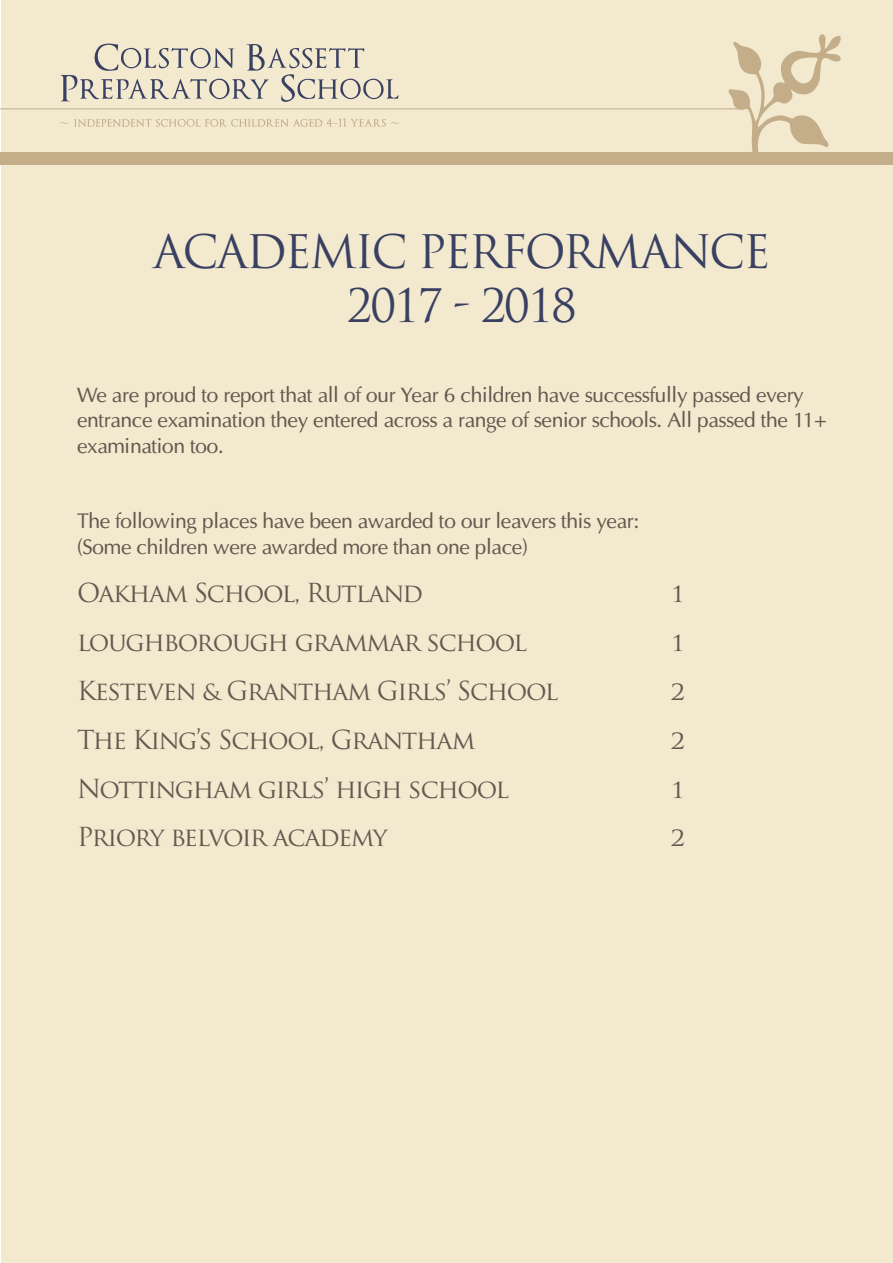
<style>
.page{position:relative;width:893px;height:1263px;background:#fff}
.page>*{position:absolute;margin:0;border:0;box-sizing:border-box;transform-origin:0 0}
.t1{font:45px/54px "Trajan Pro";letter-spacing:-.05em;color:#394062;text-align:center}
.t2{font:25.5px "Trajan Pro";letter-spacing:-.05em;color:#665750}
.t3{font:21px/25.2px "Optima";letter-spacing:-.02em;color:#665750}
</style>
<div class="page">
<div style="left:2px;top:0;width:891px;height:1263px;background:#f2e9ce"></div>
<div style="left:0;top:153px;width:893px;height:12px;background:#c4ae89"></div>
<svg style="left:729px;top:34px;width:112px;height:119px"></svg>
<svg style="left:60px;top:118px;width:338px;height:9px"></svg>
<svg style="left:60px;top:44px;width:338px;height:58px"></svg>
<hr style="left:0;top:108px;width:740px;height:1px;background:#c4ae89">
<h1 class="t1" style="left:153px;top:224px;width:619px">ACADEMIC PERFORMANCE<br>2017 - 2018</h1>
<p class="t3" style="left:77px;top:382px;width:751px">We are proud to report that all of our Year 6 children have successfully passed every entrance examination they entered across a range of senior schools. All passed the 11+ examination too.</p>
<p class="t3" style="left:77px;top:509px;width:564px">The following places have been awarded to our leavers this year: (Some children were awarded more than one place)</p>
<p class="t2" style="left:77px;top:577px;width:348px">Oakham School, Rutland</p>
<p class="t2" style="left:671px;top:577px;width:15px">1</p>
<p class="t2" style="left:77px;top:626px;width:452px">loughborough grammar school</p>
<p class="t2" style="left:671px;top:626px;width:15px">1</p>
<p class="t2" style="left:77px;top:674px;width:483px">Kesteven &amp; Grantham Girls’ School</p>
<p class="t2" style="left:671px;top:674px;width:15px">2</p>
<p class="t2" style="left:77px;top:723px;width:400px">The King’s School, Grantham</p>
<p class="t2" style="left:671px;top:723px;width:15px">2</p>
<p class="t2" style="left:77px;top:772px;width:433px">Nottingham girls’ high school</p>
<p class="t2" style="left:671px;top:772px;width:15px">1</p>
<p class="t2" style="left:77px;top:821px;width:312px">Priory belvoir academy</p>
<p class="t2" style="left:671px;top:821px;width:15px">2</p>
</div>
